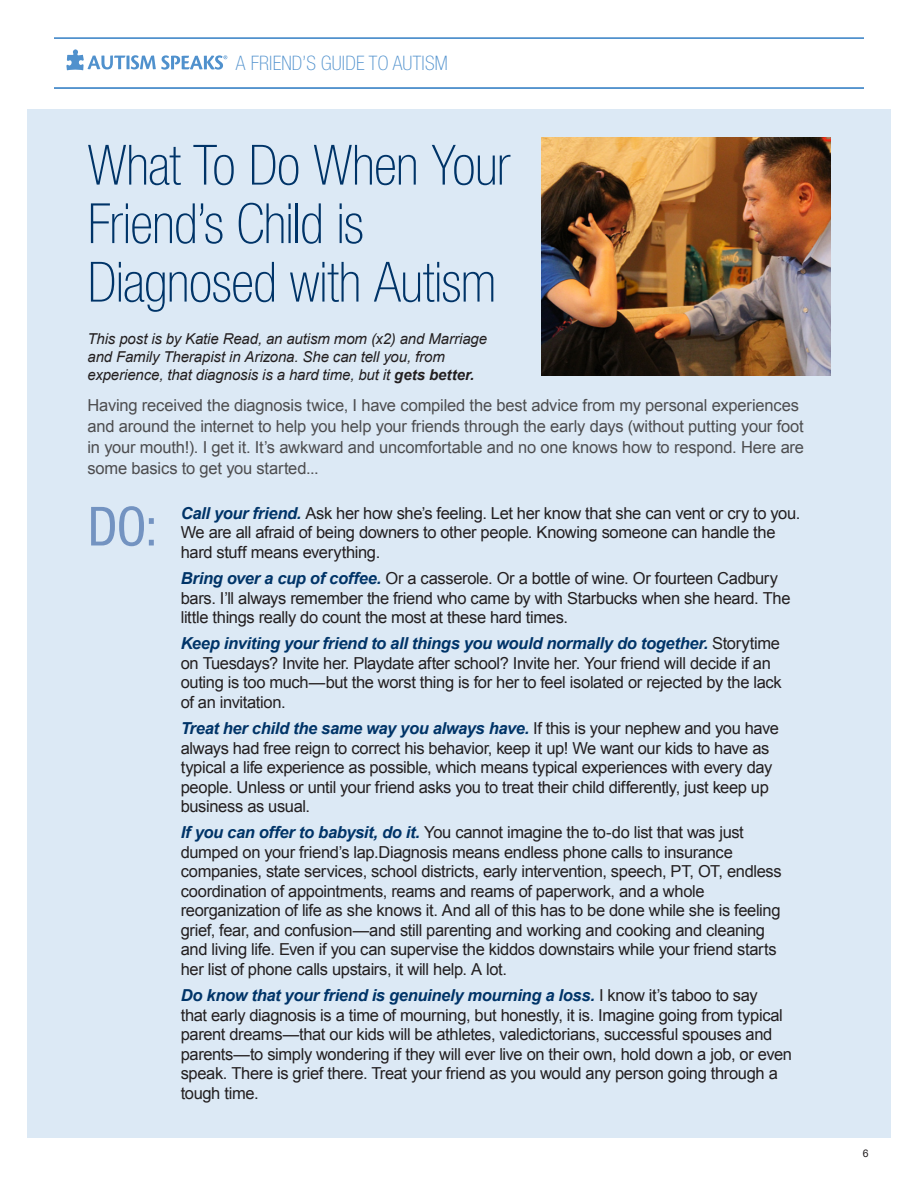
<style>
.page{position:relative;width:918px;height:1188px;background:#fff}
.page>*{position:absolute;margin:0;border:0;box-sizing:border-box;transform-origin:0 0}
.t1{font:100 condensed 55.65px/58.5px "Helvetica Neue LT Std";letter-spacing:-.01em;color:#003468}
.t2{font:condensed 54px "Helvetica Neue LT Std";color:#7393c1}
.t3{font:100 condensed 19.95px "Helvetica Neue LT Std";letter-spacing:.01em;color:#5091cd}
.t4{font:16.5px/19.5px "Arial";letter-spacing:-.02em;color:#231f20}
.t5{font:16.5px/21px "Arial";letter-spacing:-.01em;color:#4d4d4f}
.t6{font:italic 15px/18px "Arial";letter-spacing:-.01em;color:#231f20}
.t7{font:10.5px "Arial";color:#231f20}
.s1{font-weight:700}
.s2{font-weight:700;font-style:italic;color:#003468}
</style>
<div class="page">
<svg style="left:66px;top:49px;width:161px;height:21px"></svg>
<hr style="left:54px;top:87px;width:810px;height:2px;background:#5091cd">
<hr style="left:54px;top:38px;width:810px;height:1px;background:#5091cd">
<div style="left:27px;top:109px;width:863px;height:1028px;background:#dce9f5"></div>
<img style="left:541px;top:137px;width:289px;height:239px">
<p class="t3" style="left:236px;top:52px;width:213px">A FRIEND’S GUIDE TO AUTISM</p>
<h1 class="t1" style="left:88px;top:135px;width:424px">What To Do When Your<br>Friend’s Child is<br>Diagnosed with Autism</h1>
<p class="t6" style="left:88px;top:330px;width:401px">This post is by Katie Read, an autism mom (x2) and Marriage and Family Therapist in Arizona. She can tell you, from experience, that diagnosis is a hard time, but it <span class="s1">gets better.</span></p>
<p class="t5" style="left:88px;top:395px;width:718px">Having received the diagnosis twice, I have compiled the best advice from my personal experiences and around the internet to help you help your friends through the early days (without putting your foot in your mouth!). I get it. It’s awkward and uncomfortable and no one knows how to respond. Here are some basics to get you started...</p>
<h2 class="t2" style="left:88px;top:495px;width:72px">DO:</h2>
<p class="t4" style="left:181px;top:504px;width:621px"><span class="s2">Call your friend.</span> Ask her how she’s feeling. Let her know that she can vent or cry to you.<br>We are all afraid of being downers to other people. Knowing someone can handle the hard stuff means everything.</p>
<p class="t4" style="left:181px;top:569px;width:611px"><span class="s2">Bring over a cup of coffee.</span> Or a casserole. Or a bottle of wine. Or fourteen Cadbury bars. I’ll always remember the friend who came by with Starbucks when she heard. The little things really do count the most at these hard times.</p>
<p class="t4" style="left:181px;top:634px;width:603px"><span class="s2">Keep inviting your friend to all things you would normally do together.</span> Storytime on Tuesdays? Invite her. Playdate after school? Invite her. Your friend will decide if an outing is too much—but the worst thing is for her to feel isolated or rejected by the lack of an invitation.</p>
<p class="t4" style="left:181px;top:719px;width:600px"><span class="s2">Treat her child the same way you always have.</span> If this is your nephew and you have always had free reign to correct his behavior, keep it up! We want our kids to have as typical a life experience as possible, which means typical experiences with every day people. Unless or until your friend asks you to treat their child differently, just keep up business as usual.</p>
<p class="t4" style="left:181px;top:823px;width:603px"><span class="s2">If you can offer to babysit, do it.</span> You cannot imagine the to-do list that was just dumped on your friend’s lap.Diagnosis means endless phone calls to insurance companies, state services, school districts, early intervention, speech, PT, OT, endless coordination of appointments, reams and reams of paperwork, and a whole reorganization of life as she knows it. And all of this has to be done while she is feeling grief, fear, and confusion—and still parenting and working and cooking and cleaning and living life. Even if you can supervise the kiddos downstairs while your friend starts her list of phone calls upstairs, it will help. A lot.</p>
<p class="t4" style="left:181px;top:986px;width:613px"><span class="s2">Do know that your friend is genuinely mourning a loss.</span> I know it’s taboo to say<br>that early diagnosis is a time of mourning, but honestly, it is. Imagine going from typical parent dreams—that our kids will be athletes, valedictorians, successful spouses and parents—to simply wondering if they will ever live on their own, hold down a job, or even speak. There is grief there. Treat your friend as you would any person going through a tough time.</p>
<p class="t7" style="left:863px;top:1146px;width:7px">6</p>
</div>
